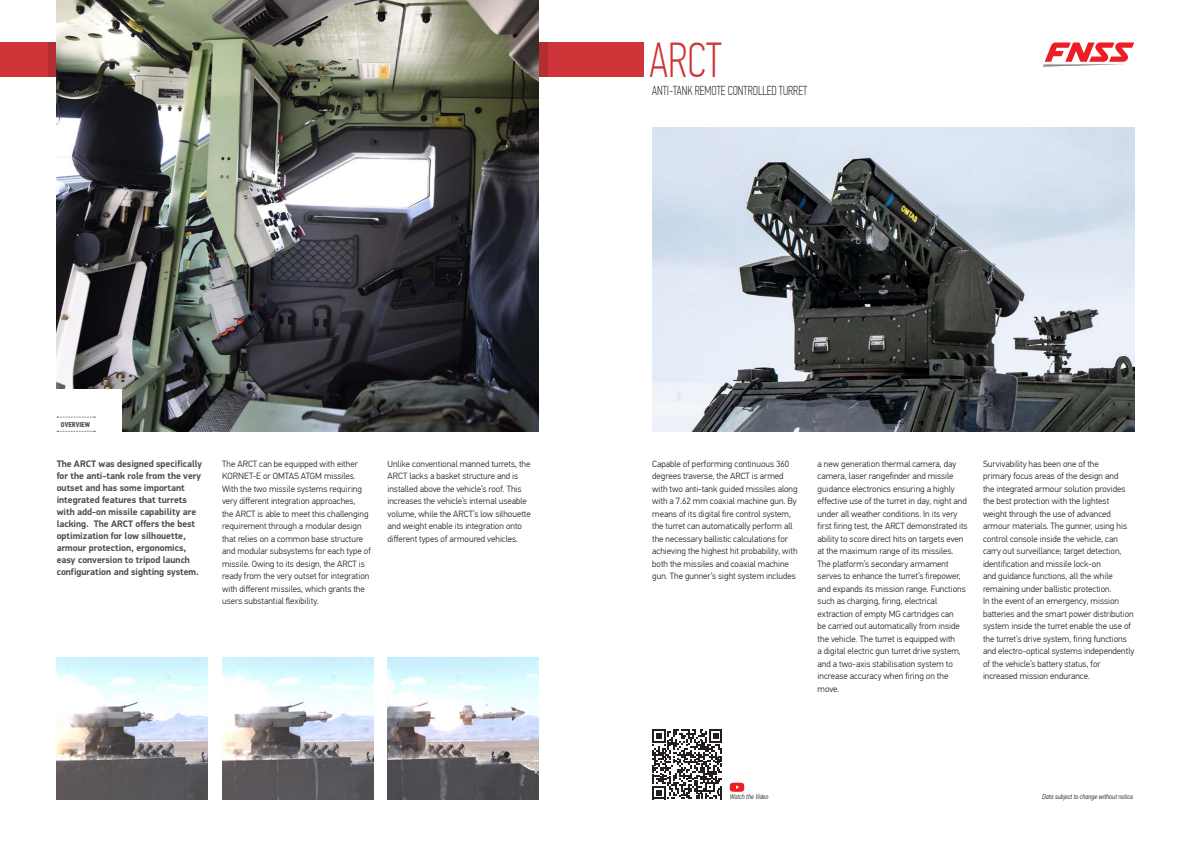
<style>
.page{position:relative;width:1191px;height:842px;background:#fff}
.page>*{position:absolute;margin:0;border:0;box-sizing:border-box;transform-origin:0 0}
.Arac_Adi_TR{font:100 49px "PF Din Text Comp Pro";color:#cf3439}
.Arac_Adi_Alt_Baslik{font:100 13px "PF Din Text Comp Pro";color:#231f20}
.Paragraf_Bold_ENG{font:700 9.5px/12px "PF Din Display Pro";color:#4b4c4d}
.Paragraf_ENG{font:300 9px/12.5px "PF Din Text Pro";color:#231f20}
.Teknik_Ozellikler_Sa{font:italic 300 7px "PF Din Text Cond Pro";color:#231f20}
.Genel_Bakiş_ENG{font:700 7px "PF Din Text Cond Pro";color:#4b4c4d}
</style>
<div class="page">
<img style="left:652px;top:128px;width:482px;height:304px">
<div style="left:0;top:43px;width:643px;height:34px;background:#cf3439"></div>
<svg style="left:48px;top:43px;width:499px;height:34px"></svg>
<svg style="left:1042px;top:42px;width:92px;height:25px"></svg>
<img style="left:57px;top:0;width:482px;height:432px">
<img style="left:57px;top:658px;width:151px;height:141px">
<img style="left:222px;top:658px;width:151px;height:141px">
<img style="left:387px;top:658px;width:152px;height:141px">
<div style="left:50px;top:389px;width:72px;height:50px;background:#fff"></div>
<svg style="left:57px;top:417px;width:38px;height:1px"></svg>
<svg style="left:57px;top:431px;width:38px;height:1px"></svg>
<svg style="left:652px;top:729px;width:70px;height:70px"></svg>
<svg style="left:730px;top:783px;width:14px;height:9px"></svg>
<p class="Arac_Adi_TR" style="left:649px;top:32px;width:74px">ARCT</p>
<p class="Genel_Bakiş_ENG" style="left:61px;top:420px;width:30px">OVERVIEW</p>
<p class="Arac_Adi_Alt_Baslik" style="left:652px;top:83px;width:156px">ANTI-TANK REMOTE CONTROLLED TURRET</p>
<p class="Paragraf_Bold_ENG" style="left:57px;top:458px;width:147px">The ARCT was designed specifically for the anti-tank role from the very outset and has some important integrated features that turrets with add-on missile capability are lacking. The ARCT offers the best optimization for low silhouette, armour protection, ergonomics, easy conversion to tripod launch configuration and sighting system.</p>
<p class="Paragraf_ENG" style="left:222px;top:457px;width:150px">The ARCT can be equipped with either KORNET-E or OMTAS ATGM missiles.<br>With the two missile systems requiring very different integration approaches,<br>the ARCT is able to meet this challenging requirement through a modular design that relies on a common base structure and modular subsystems for each type of missile. Owing to its design, the ARCT is ready from the very outset for integration with different missiles, which grants the users substantial flexibility.</p>
<p class="Paragraf_ENG" style="left:387px;top:457px;width:145px">Unlike conventional manned turrets, the ARCT lacks a basket structure and is installed above the vehicle’s roof. This increases the vehicle’s internal useable volume, while the ARCT’s low silhouette and weight enable its integration onto different types of armoured vehicles.</p>
<p class="Paragraf_ENG" style="left:652px;top:457px;width:147px">Capable of performing continuous 360 degrees traverse, the ARCT is armed with two anti-tank guided missiles along with a 7.62 mm coaxial machine gun. By means of its digital fire control system, the turret can automatically perform all the necessary ballistic calculations for achieving the highest hit probability, with both the missiles and coaxial machine gun. The gunner’s sight system includes</p>
<p class="Paragraf_ENG" style="left:817px;top:457px;width:151px">a new generation thermal camera, day camera, laser rangefinder and missile guidance electronics ensuring a highly effective use of the turret in day, night and under all weather conditions. In its very first firing test, the ARCT demonstrated its ability to score direct hits on targets even at the maximum range of its missiles.<br>The platform’s secondary armament serves to enhance the turret’s firepower, and expands its mission range. Functions such as charging, firing, electrical extraction of empty MG cartridges can<br>be carried out automatically from inside the vehicle. The turret is equipped with<br>a digital electric gun turret drive system, and a two-axis stabilisation system to increase accuracy when firing on the move.</p>
<p class="Paragraf_ENG" style="left:983px;top:458px;width:145px">Survivability has been one of the primary focus areas of the design and the integrated armour solution provides the best protection with the lightest weight through the use of advanced armour materials. The gunner, using his control console inside the vehicle, can carry out surveillance; target detection, identification and missile lock-on<br>and guidance functions, all the while remaining under ballistic protection.</p>
<p class="Paragraf_ENG" style="left:983px;top:595px;width:153px">In the event of an emergency, mission batteries and the smart power distribution system inside the turret enable the use of the turret’s drive system, firing functions and electro-optical systems independently of the vehicle’s battery status, for increased mission endurance.</p>
<p class="Teknik_Ozellikler_Sa" style="left:730px;top:793px;width:40px">Watch the Video</p>
<p class="Teknik_Ozellikler_Sa" style="left:1042px;top:793px;width:94px">Data subject to change without notice.</p>
</div>
